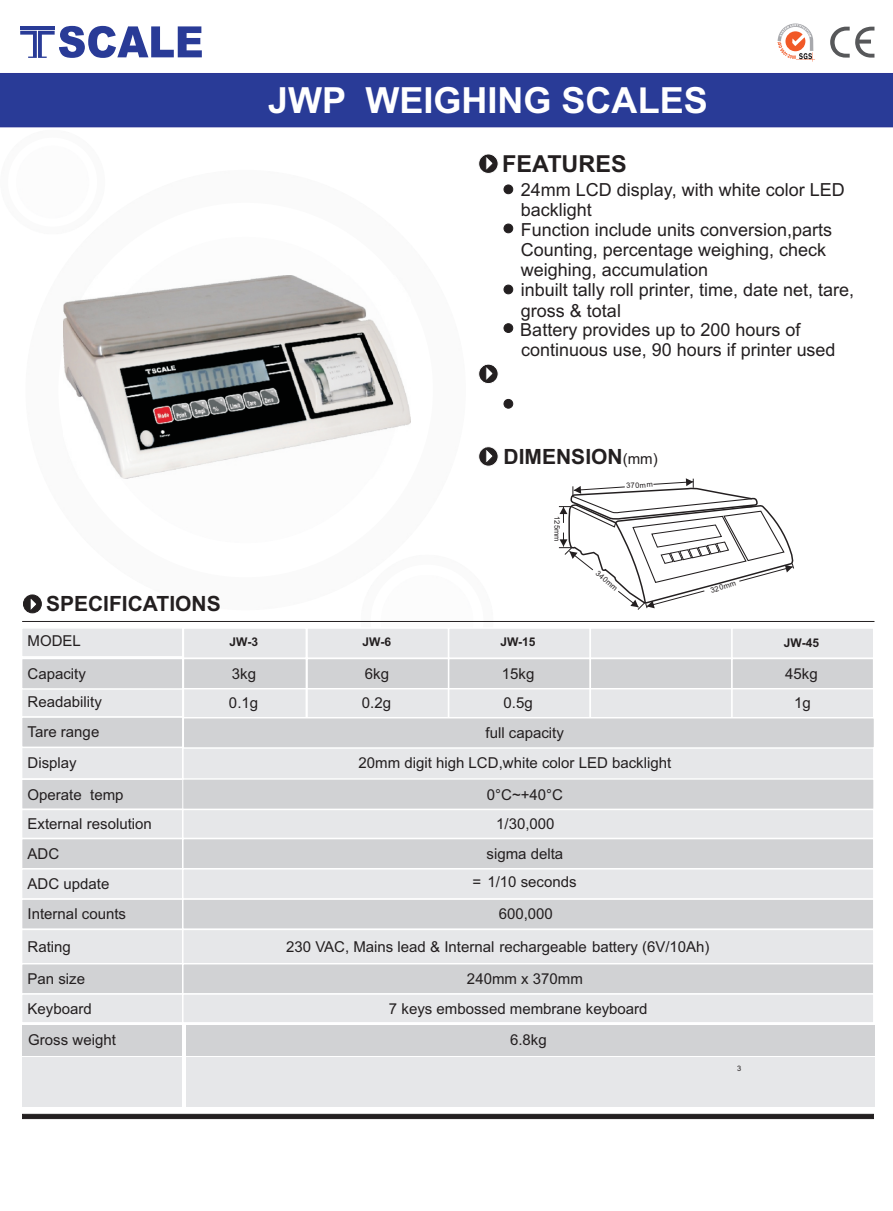
<style>
.page{position:relative;width:893px;height:1211px;background:#fff}
.page>*{position:absolute;margin:0;border:0;box-sizing:border-box;transform-origin:0 0}
.t1{font:700 36px "Arial";color:#fff}
.t2{font:700 23.4px "Arial";color:#231f20}
.t3{font:700 21px "Arial";color:#231f20}
.t4{font:18px/20.2px "Arial";color:#231f20}
.t5{font:15px/30.3px "Arial";color:#231f20}
.t6{font:700 12px "Arial";color:#231f20}
.t7{font:7.5px "Arial";color:#231f20}
.s1{font-weight:400;font-size:15px}
</style>
<div class="page">
<div style="left:0;top:73px;width:893px;height:54px;background:#293b97"></div>
<hr style="left:0;top:73px;width:893px;height:1px;background:#2c3695">
<hr style="left:0;top:127px;width:893px;height:1px;background:#2c3695">
<div style="left:504px;top:224px;width:9px;height:9px;background:#231f20;border:1px solid #231f20;border-radius:50%"></div>
<div style="left:504px;top:285px;width:9px;height:9px;background:#231f20;border:1px solid #231f20;border-radius:50%"></div>
<div style="left:504px;top:185px;width:9px;height:9px;background:#231f20;border:1px solid #231f20;border-radius:50%"></div>
<svg style="left:478px;top:154px;width:20px;height:20px"></svg>
<svg style="left:485px;top:155px;width:9px;height:17px"></svg>
<svg style="left:478px;top:446px;width:20px;height:20px"></svg>
<svg style="left:485px;top:448px;width:9px;height:16px"></svg>
<svg style="left:830px;top:27px;width:44px;height:31px"></svg>
<svg style="left:777px;top:24px;width:38px;height:38px"></svg>
<hr style="left:22px;top:621px;width:852px;height:1px;background:#231f20">
<div style="left:23px;top:595px;width:18px;height:18px;background:#231f20;border:1px solid #231f20;border-radius:50%"></div>
<svg style="left:30px;top:597px;width:8px;height:15px"></svg>
<svg style="left:20px;top:26px;width:182px;height:32px"></svg>
<svg style="left:478px;top:364px;width:20px;height:20px"></svg>
<svg style="left:485px;top:365px;width:9px;height:17px"></svg>
<div style="left:504px;top:399px;width:9px;height:9px;background:#231f20;border:1px solid #231f20;border-radius:50%"></div>
<div style="left:504px;top:323px;width:9px;height:10px;background:#231f20;border:1px solid #231f20;border-radius:50%"></div>
<img style="left:64px;top:275px;width:346px;height:203px">
<svg style="left:22px;top:1114px;width:851px;height:4px"></svg>
<div style="left:22px;top:1025px;width:160px;height:30px;background:#d1d2d4"></div>
<div style="left:185px;top:1025px;width:689px;height:30px;background:#d1d2d4"></div>
<div style="left:22px;top:1057px;width:160px;height:49px;background:#e6e7e9"></div>
<div style="left:185px;top:1057px;width:689px;height:49px;background:#e6e7e9"></div>
<svg style="left:22px;top:629px;width:852px;height:393px"></svg>
<svg style="left:559px;top:478px;width:235px;height:132px"></svg>
<h1 class="t1" style="left:268px;top:86px;width:441px">JWP WEIGHING SCALES</h1>
<h2 class="t2" style="left:502px;top:155px;width:126px">FEATURES</h2>
<p class="t4" style="left:521px;top:181px;width:335px">24mm LCD display, with white color LED backlight<br>Function include units conversion,parts<br>Counting, percentage weighing, check weighing, accumulation<br>inbuilt tally roll printer, time, date net, tare, gross &amp; total</p>
<p class="t4" style="left:520px;top:322px;width:317px">Battery provides up to 200 hours of continuous use, 90 hours if printer used</p>
<h3 class="t3" style="left:503px;top:449px;width:155px">DIMENSION<span class="s1">(mm)</span></h3>
<p class="t7" style="left:560px;top:516px;width:27px;rotate:90deg">125mm</p>
<p class="t7" style="left:626px;top:483px;width:28px;rotate:-4deg">370mm</p>
<h3 class="t3" style="left:46px;top:596px;width:176px">SPECIFICATIONS</h3>
<p class="t5" style="left:28px;top:626px;width:60px;line-height:32.7px">MODEL<br>Capacity</p>
<p class="t5" style="left:28px;top:688px;width:76px">Readability<br>Tare range</p>
<p class="t7" style="left:598px;top:570px;width:28px;rotate:40deg">34 mm</p>
<p class="t7" style="left:709px;top:588px;width:28px;rotate:-17deg">320mm</p>
<p class="t6" style="left:229px;top:637px;width:30px">JW-3</p>
<p class="t6" style="left:362px;top:637px;width:30px">JW-6</p>
<p class="t6" style="left:500px;top:637px;width:37px">JW-15</p>
<p class="t6" style="left:784px;top:638px;width:37px">JW-45</p>
<p class="t5" style="left:232px;top:660px;width:26px">3kg</p>
<p class="t5" style="left:365px;top:660px;width:26px">6kg</p>
<p class="t5" style="left:502px;top:660px;width:34px">15kg</p>
<p class="t5" style="left:785px;top:660px;width:34px">45kg</p>
<p class="t5" style="left:229px;top:689px;width:31px">0.1g</p>
<p class="t5" style="left:362px;top:689px;width:31px">0.2g</p>
<p class="t5" style="left:503px;top:689px;width:31px">0.5g</p>
<p class="t5" style="left:794px;top:689px;width:18px">1g</p>
<p class="t5" style="left:485px;top:719px;width:80px">full capacity</p>
<p class="t5" style="left:28px;top:749px;width:51px">Display</p>
<p class="t5" style="left:358px;top:749px;width:314px">20mm digit high LCD,white color LED backlight</p>
<p class="t5" style="left:28px;top:780px;width:97px">Operate temp</p>
<p class="t5" style="left:487px;top:780px;width:78px">0°C~+40°C</p>
<p class="t5" style="left:28px;top:810px;width:126px">External resolution</p>
<p class="t5" style="left:496px;top:810px;width:60px">1/30,000</p>
<p class="t5" style="left:28px;top:840px;width:33px">ADC</p>
<p class="t5" style="left:486px;top:840px;width:78px">sigma delta</p>
<p class="t5" style="left:28px;top:870px;width:83px">ADC update</p>
<p class="t5" style="left:472px;top:868px;width:106px">= 1/10 seconds</p>
<p class="t5" style="left:28px;top:900px;width:100px">Internal counts</p>
<p class="t5" style="left:498px;top:900px;width:56px">600,000</p>
<p class="t5" style="left:28px;top:933px;width:45px">Rating</p>
<p class="t5" style="left:286px;top:933px;width:425px">230 VAC, Mains lead &amp; Internal rechargeable battery (6V/10Ah)</p>
<p class="t5" style="left:28px;top:965px;width:59px">Pan size</p>
<p class="t5" style="left:467px;top:965px;width:117px">240mm x 370mm</p>
<p class="t5" style="left:28px;top:994px;width:66px">Keyboard</p>
<p class="t5" style="left:389px;top:994px;width:260px">7 keys embossed membrane keyboard</p>
<p class="t5" style="left:28px;top:1026px;width:89px">Gross weight</p>
<p class="t5" style="left:510px;top:1026px;width:38px">6.8kg</p>
<p class="t7" style="left:737px;top:1065px;width:6px">3</p>
</div>
